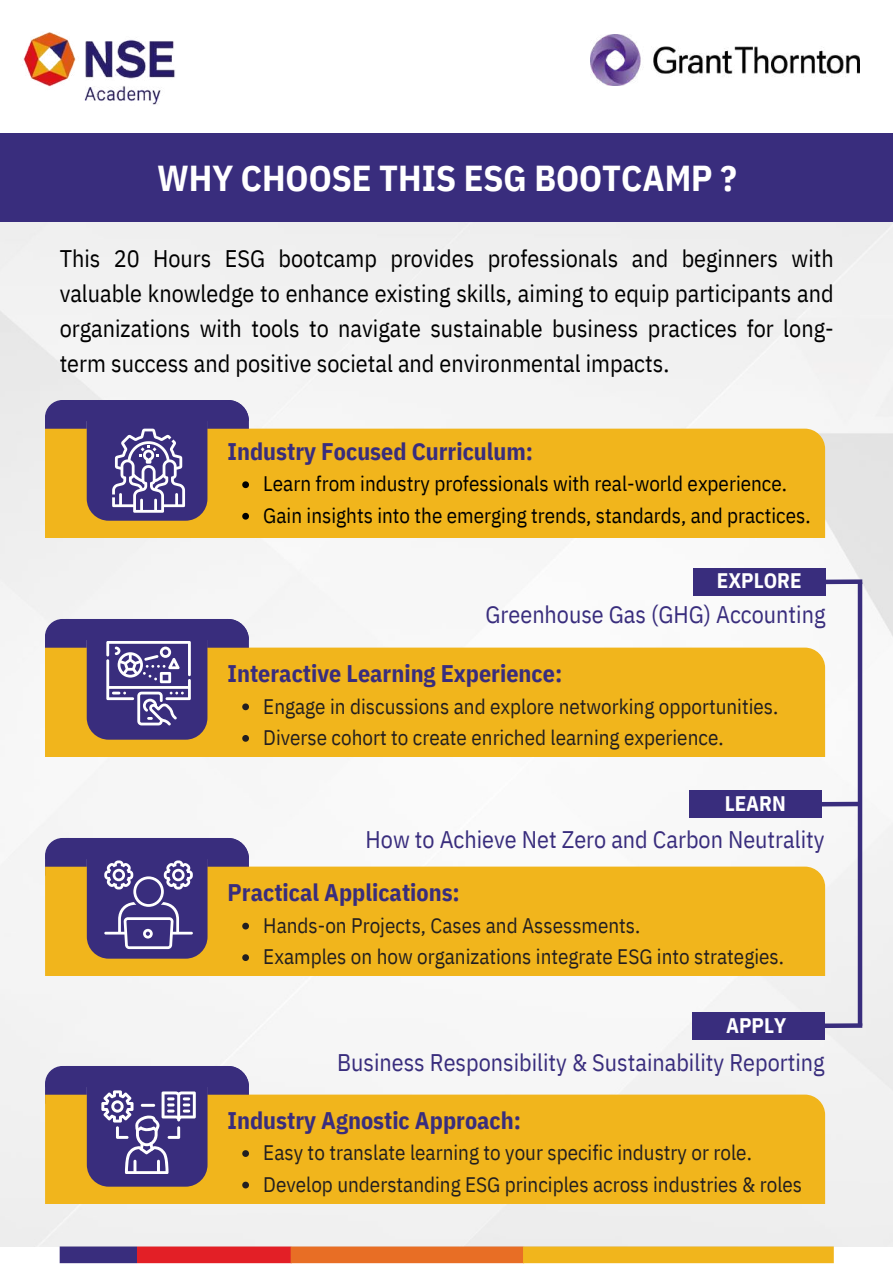
<style>
.page{position:relative;width:893px;height:1264px;background:#fff}
.page>*{position:absolute;margin:0;border:0;box-sizing:border-box;transform-origin:0 0}
.t1{font:700 36px "IBM Plex Sans Cond";color:#fff}
.t2{font:24px/34.8px "IBM Plex Sans Cond";color:#000;text-align:justify}
.t3{font:24px "IBM Plex Sans Cond";color:#392d7d}
.t4{font:700 24px "IBM Plex Sans Cond";color:#392d7d}
.t5{font:21px/31.5px "IBM Plex Sans Cond";color:#231f20}
.t6{font:21px/31.5px "IBM Plex Sans Cond";color:#000}
.t7{font:700 21px "IBM Plex Sans Cond";color:#fff}
</style>
<div class="page">
<div style="left:60px;top:1245px;width:77px;height:18px;background:#392d7d"></div>
<div style="left:137px;top:1245px;width:155px;height:18px;background:#e31f26"></div>
<div style="left:290px;top:1245px;width:234px;height:18px;background:#e86e25"></div>
<div style="left:523px;top:1245px;width:310px;height:18px;background:#f1b51c"></div>
<img style="left:23px;top:32px;width:152px;height:73px">
<div style="left:0;top:133px;width:892px;height:89px;background:#392d7d"></div>
<div style="left:0;top:222px;width:892px;height:1024px;background:#f4f4f4"></div>
<div style="left:45px;top:428px;width:780px;height:109px;background:#f1b51c"></div>
<div style="left:45px;top:647px;width:780px;height:109px;background:#f1b51c"></div>
<div style="left:45px;top:866px;width:780px;height:109px;background:#f1b51c"></div>
<div style="left:45px;top:1094px;width:780px;height:109px;background:#f1b51c"></div>
<div style="left:857px;top:582px;width:5px;height:443px;background:#392d7d"></div>
<div style="left:693px;top:568px;width:132px;height:27px;background:#392d7d"></div>
<svg style="left:45px;top:400px;width:204px;height:120px;background:#826869"></svg>
<svg style="left:45px;top:619px;width:204px;height:122px;background:#846a68"></svg>
<svg style="left:45px;top:838px;width:204px;height:123px;background:#826867"></svg>
<svg style="left:45px;top:1065px;width:204px;height:123px;background:#846a69"></svg>
<div style="left:824px;top:579px;width:38px;height:5px;background:#392d7d"></div>
<div style="left:821px;top:801px;width:38px;height:5px;background:#392d7d"></div>
<div style="left:689px;top:790px;width:132px;height:28px;background:#392d7d"></div>
<div style="left:824px;top:1023px;width:38px;height:5px;background:#392d7d"></div>
<div style="left:692px;top:1011px;width:132px;height:28px;background:#392d7d"></div>
<img style="left:591px;top:34px;width:268px;height:51px">
<h1 class="t1" style="left:157px;top:154px;width:581px">WHY CHOOSE THIS ESG BOOTCAMP ?</h1>
<p class="t2" style="left:60px;top:241px;width:775px">This 20 Hours ESG bootcamp provides professionals and beginners with valuable knowledge to enhance existing skills, aiming to equip participants and organizations with tools to navigate sustainable business practices for long&shy;term success and positive societal and environmental impacts.</p>
<p class="t4" style="left:227px;top:435px;width:307px">Industry Focused Curriculum:</p>
<p class="t6" style="left:263px;top:468px;width:548px">Learn from industry professionals with real-world experience.<br>Gain insights into the emerging trends, standards, and practices.</p>
<p class="t7" style="left:716px;top:567px;width:86px">EXPLORE</p>
<p class="t3" style="left:485px;top:598px;width:341px">Greenhouse Gas (GHG) Accounting</p>
<p class="t4" style="left:227px;top:657px;width:336px">Interactive Learning Experience:</p>
<p class="t5" style="left:263px;top:690px;width:516px">Engage in discussions and explore networking opportunities.<br>Diverse cohort to create enriched learning experience.</p>
<p class="t7" style="left:724px;top:789px;width:63px">LEARN</p>
<p class="t3" style="left:365px;top:823px;width:460px">How to Achieve Net Zero and Carbon Neutrality</p>
<p class="t4" style="left:227px;top:876px;width:234px">Practical Applications:</p>
<p class="t5" style="left:263px;top:909px;width:522px">Hands-on Projects, Cases and Assessments.<br>Examples on how organizations integrate ESG into strategies.</p>
<p class="t7" style="left:726px;top:1011px;width:62px">APPLY</p>
<p class="t3" style="left:337px;top:1045px;width:489px">Business Responsibility &amp; Sustainability Reporting</p>
<p class="t4" style="left:227px;top:1104px;width:295px">Industry Agnostic Approach:</p>
<p class="t5" style="left:263px;top:1136px;width:540px">Easy to translate learning to your specific industry or role.<br>Develop understanding ESG principles across industries &amp; roles</p>
</div>
